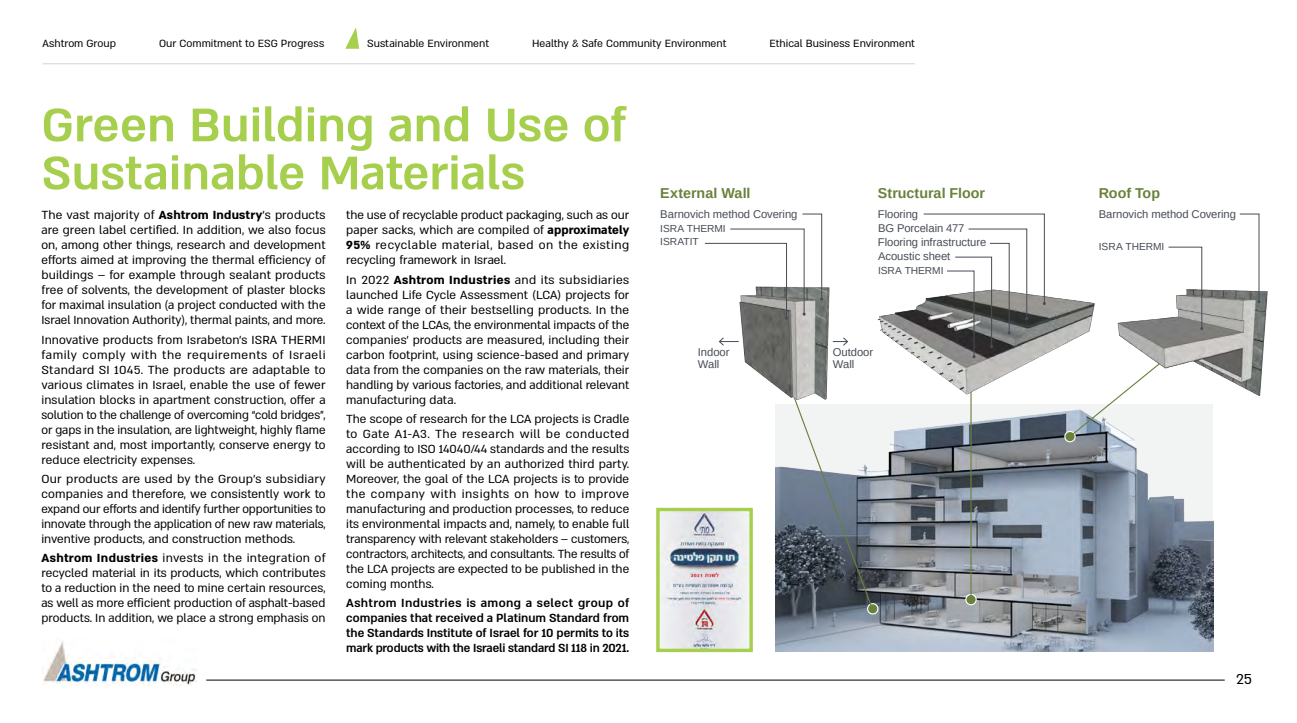
<style>
.page{position:relative;width:1297px;height:723px;background:#fff}
.page>*{position:absolute;margin:0;border:0;box-sizing:border-box;transform-origin:0 0}
.t1{font:54px/48px "Almoni M Lv 5 AAA D Bold";color:#a5cf4d}
.t2{font:16.5px "Almoni M Lv 5 AAA";color:#000}
.t3{font:700 14.25px "Arimo";color:#69813b}
.t4{font:13.5px/15px "Almoni M Lv 5 AAA";color:#000;text-align:justify}
.t5{font:13.5px/15px "Almoni M Lv 5 AAA D Bold";letter-spacing:-.015em;color:#000;text-align:justify}
.t6{font:12px "Almoni M Lv 5 AAA";color:#000}
.t7{font:11.25px/12.3px "Arimo";letter-spacing:-.005em;color:#474c55}
.t8{font:10.2px/13.6px "Arimo";letter-spacing:-.005em;color:#474c55}
.s1{font-weight:700}
</style>
<div class="page">
<img style="left:775px;top:406px;width:438px;height:246px">
<div style="left:965px;top:594px;width:12px;height:11px;border:2px solid #fff;border-radius:50%"></div>
<hr style="left:970px;top:388px;width:1px;height:211px;background:#69813b">
<div style="left:966px;top:595px;width:9px;height:9px;background:#69813b;border-radius:50%"></div>
<svg style="left:793px;top:404px;width:85px;height:212px"></svg>
<svg style="left:1065px;top:401px;width:99px;height:43px"></svg>
<img style="left:874px;top:296px;width:224px;height:110px">
<svg style="left:923px;top:213px;width:123px;height:145px"></svg>
<img style="left:741px;top:287px;width:92px;height:119px">
<svg style="left:704px;top:213px;width:119px;height:107px"></svg>
<svg style="left:718px;top:337px;width:21px;height:9px"></svg>
<svg style="left:833px;top:337px;width:15px;height:9px"></svg>
<img style="left:1113px;top:289px;width:155px;height:117px">
<svg style="left:1239px;top:213px;width:21px;height:90px"></svg>
<svg style="left:1168px;top:246px;width:35px;height:84px"></svg>
<img style="left:660px;top:512px;width:89px;height:136px">
<div style="left:656px;top:508px;width:97px;height:144px;border:3px solid #a5cf4d"></div>
<hr style="left:206px;top:680px;width:1019px;height:1px;background:#000">
<svg style="left:345px;top:27px;width:14px;height:22px"></svg>
<hr style="left:43px;top:64px;width:872px;height:1px;background:#d1d3d4">
<img style="left:43px;top:641px;width:154px;height:44px">
<p class="t6" style="left:43px;top:36px;width:75px">Ashtrom Group</p>
<p class="t6" style="left:159px;top:36px;width:167px">Our Commitment to ESG Progress</p>
<p class="t6" style="left:367px;top:36px;width:123px">Sustainable Environment</p>
<p class="t6" style="left:532px;top:36px;width:196px">Healthy &amp; Safe Community Environment</p>
<p class="t6" style="left:769px;top:36px;width:147px">Ethical Business Environment</p>
<h1 class="t1" style="left:41px;top:99px;width:586px">Green Building and Use of<br>Sustainable Materials</h1>
<p class="t4" style="left:41px;top:207px;width:286px">The vast majority of <span class="s1">Ashtrom Industry</span> s’ products are green label certified In. addition, we also focus on, among other things, research and development efforts aimed at improving the thermal efficiency of buildings – for example through sealant products free of solvents, the development of plaster blocks for maximal insulation a( project conducted with the Israel Innovation Authority ,) thermal paints, and more.</p>
<p class="t4" style="left:41px;top:331px;width:286px">Innovative products from Israbetons’ ISRA THERMI family comply with the requirements of Israeli Standard SI 1045. The products are adaptable to various climates in Israel, enable the use of fewer insulation blocks in apartment construction, offer a solution to the challenge of overcoming “cold bridges ,“ or gaps in the insulation, are lightweight, highly flame resistant and, most importantly, conserve energy to reduce electricity expenses.</p>
<p class="t4" style="left:41px;top:471px;width:286px">Our products are used by the Group s’ subsidiary companies and therefore, we consistently work to expand our efforts and identify further opportunities to innovate through the application of new raw materials, inventive products, and construction methods.</p>
<p class="t4" style="left:41px;top:550px;width:286px"><span class="s1">Ashtrom Industries</span> invests in the integration of recycled material in its products, which contributes to a reduction in the need to mine certain resources, as well as more efficient production of asphalt-based products In. addition, we place a strong emphasis on</p>
<p class="t4" style="left:346px;top:207px;width:285px">the use of recyclable product packaging, such as our paper sacks, which are compiled of <span class="s1">approximately 95%</span> recyclable material, based on the existing recycling framework in Israel.</p>
<p class="t4" style="left:346px;top:271px;width:285px">In 2022 <span class="s1">Ashtrom Industries</span> and its subsidiaries launched Life Cycle Assessment (LCA) projects for a wide range of their bestselling products In. the context of the LCAs, the environmental impacts of the companies’ products are measured, including their carbon footprint, using science-based and primary data from the companies on the raw materials, their handling by various factories, and additional relevant manufacturing data.</p>
<p class="t4" style="left:346px;top:411px;width:285px">The scope of research for the LCA projects is Cradle to Gate A1-A3. The research will be conducted according to ISO 14040/44 standards and the results will be authenticated by an authorized third party.<br>Moreover, the goal of the LCA projects is to provide the company with insights on how to improve manufacturing and production processes to, reduce its environmental impacts and, namely to, enable full transparency with relevant stakeholders – customers, contractors, architects, and consultants. The results of the LCA projects are expected to be published in the coming months.</p>
<p class="t5" style="left:346px;top:595px;width:285px">Ashtrom Industries is among a select group of companies that received a Platinum Standard from the Standards Institute of Israel for 10 permits to its mark products with the Israeli standard SI 118 in 2021.</p>
<p class="t3" style="left:660px;top:183px;width:92px">External Wall</p>
<p class="t7" style="left:660px;top:208px;width:139px">Barnovich method Covering</p>
<p class="t8" style="left:660px;top:221px;width:67px">ISRA THERMI<br>ISRATIT</p>
<p class="t3" style="left:878px;top:183px;width:109px">Structural Floor</p>
<p class="t7" style="left:878px;top:208px;width:88px;line-height:13.2px">Flooring<br>BG Porcelain 477</p>
<p class="t7" style="left:878px;top:235px;width:110px;line-height:13.8px">Flooring infrastructure<br>Acoustic sheet</p>
<p class="t8" style="left:878px;top:263px;width:67px">ISRA THERMI</p>
<p class="t7" style="left:698px;top:346px;width:33px">Indoor<br>Wall</p>
<p class="t7" style="left:833px;top:346px;width:42px">Outdoor<br>Wall</p>
<p class="t3" style="left:1099px;top:183px;width:63px">Roof Top</p>
<p class="t7" style="left:1099px;top:208px;width:139px">Barnovich method Covering</p>
<p class="t8" style="left:1099px;top:239px;width:67px">ISRA THERMI</p>
<p class="t2" style="left:1236px;top:669px;width:17px">25</p>
</div>
